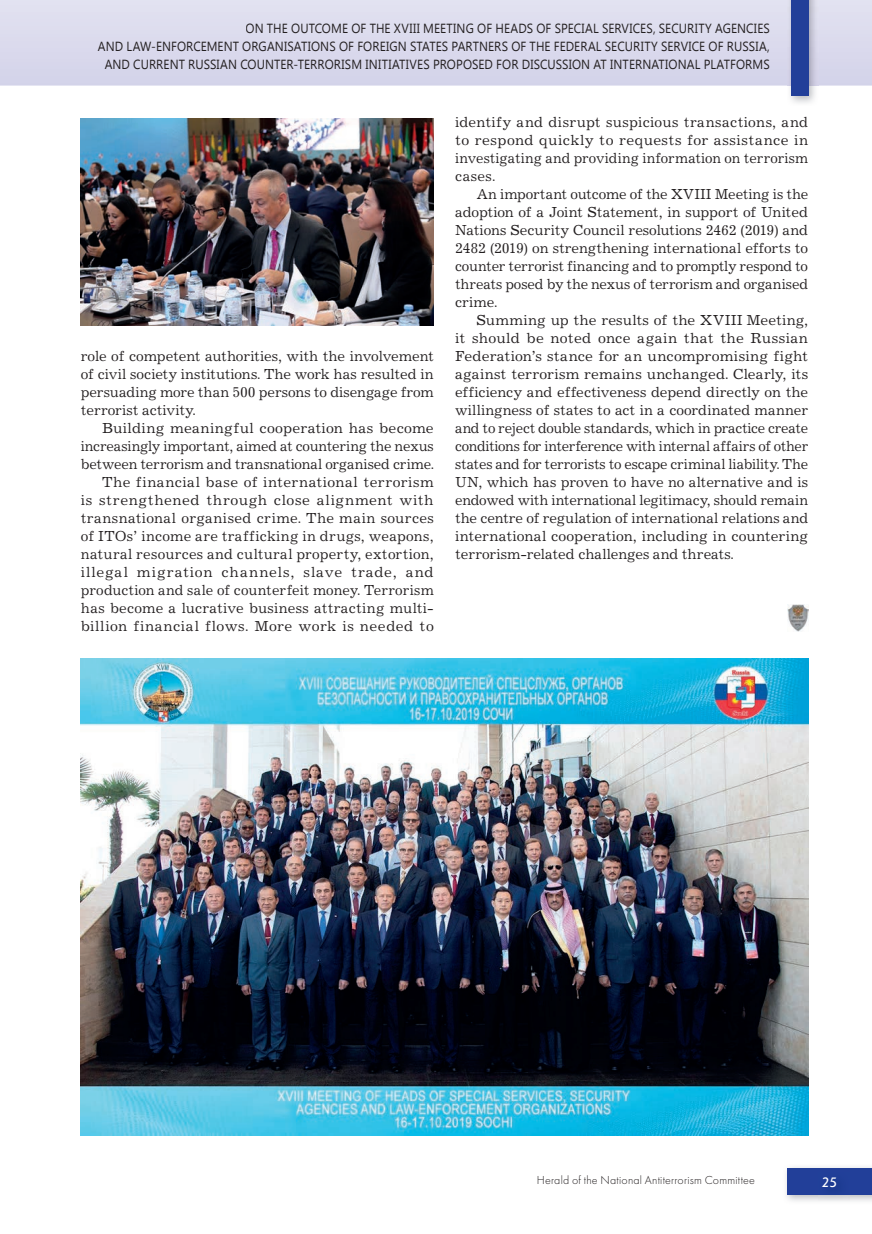
<style>
.page{position:relative;width:872px;height:1234px;background:#fff}
.page>*{position:absolute;margin:0;border:0;box-sizing:border-box;transform-origin:0 0}
.t1{font:15px "Journal C";color:#231f20}
.t2{font:15px "Journal C";letter-spacing:.02em;color:#231f20}
.t3{font:15px "Journal C";letter-spacing:.03em;color:#231f20}
.t4{font:15px "Journal C";letter-spacing:-.02em;color:#231f20}
.t5{font:15px "Journal C";letter-spacing:.025em;color:#231f20}
.t6{font:15px "Journal C";letter-spacing:.035em;color:#231f20}
.t7{font:15px "Journal C";letter-spacing:.04em;color:#231f20}
.t8{font:15px "Journal C";letter-spacing:.055em;color:#231f20}
.t9{font:14.25px "Journal Sans C";color:#fff}
.t10{font:13.2px/18px "Segoe UI";letter-spacing:.01em;color:#231f20;text-align:right;scale:.91 1}
.t11{font:12px "Futura Light C";letter-spacing:.015em;color:#231f20}
</style>
<div class="page">
<img style="left:81px;top:118px;width:353px;height:207px">
<img style="left:81px;top:658px;width:727px;height:477px">
<img style="left:787px;top:604px;width:21px;height:27px">
<img style="left:786px;top:1172px;width:86px;height:29px">
<div style="left:787px;top:1167px;width:85px;height:26px;background:#223f99"></div>
<div style="left:0;top:0;width:872px;height:86px;background:#dcdbed"></div>
<img style="left:787px;top:0;width:31px;height:103px">
<div style="left:791px;top:0;width:17px;height:96px;background:#223f99"></div>
<img style="left:818px;top:1193px;width:31px;height:6px">
<div style="left:246px;top:23px;width:524px;height:11px;background:#deddee"></div>
<div style="left:98px;top:41px;width:672px;height:11px;background:#dbdaed"></div>
<div style="left:105px;top:59px;width:664px;height:10px;background:#d7d6eb"></div>
<p class="t10" style="left:98px;top:18px;width:740px">ON THE OUTCOME OF THE XVIII MEETING OF HEADS OF SPECIAL SERVICES, SECURITY AGENCIES<br>AND LAW-ENFORCEMENT ORGANISATIONS OF FOREIGN STATES PARTNERS OF THE FEDERAL SECURITY SERVICE OF RUSSIA,<br>AND CURRENT RUSSIAN COUNTER-TERRORISM INITIATIVES PROPOSED FOR DISCUSSION AT INTERNATIONAL PLATFORMS</p>
<p class="t1" style="left:81px;top:351px;width:354px">role of competent authorities, with the involvement</p>
<p class="t1" style="left:81px;top:369px;width:354px">of civil society institutions. The work has resulted in</p>
<p class="t1" style="left:81px;top:387px;width:354px">persuading more than 500 persons to disengage from</p>
<p class="t1" style="left:81px;top:405px;width:116px">terrorist activity.</p>
<p class="t1" style="left:102px;top:423px;width:333px">Building meaningful cooperation has become</p>
<p class="t1" style="left:81px;top:441px;width:354px">increasingly important, aimed at countering the nexus</p>
<p class="t1" style="left:81px;top:459px;width:354px">between terrorism and transnational organised crime.</p>
<p class="t3" style="left:102px;top:477px;width:333px">The financial base of international terrorism</p>
<p class="t7" style="left:81px;top:495px;width:354px">is strengthened through close alignment with</p>
<p class="t5" style="left:81px;top:513px;width:354px">transnational organised crime. The main sources</p>
<p class="t2" style="left:81px;top:531px;width:354px">of ITOs’ income are trafficking in drugs, weapons,</p>
<p class="t2" style="left:81px;top:549px;width:354px">natural resources and cultural property, extortion,</p>
<p class="t8" style="left:81px;top:567px;width:354px">illegal migration channels, slave trade, and</p>
<p class="t1" style="left:81px;top:585px;width:354px">production and sale of counterfeit money. Terrorism</p>
<p class="t2" style="left:81px;top:603px;width:354px">has become a lucrative business attracting multi-</p>
<p class="t6" style="left:81px;top:621px;width:354px">billion financial flows. More work is needed to</p>
<p class="t2" style="left:455px;top:117px;width:354px">identify and disrupt suspicious transactions, and</p>
<p class="t3" style="left:455px;top:135px;width:354px">to respond quickly to requests for assistance in</p>
<p class="t1" style="left:455px;top:153px;width:354px">investigating and providing information on terrorism</p>
<p class="t1" style="left:455px;top:171px;width:41px">cases.</p>
<p class="t1" style="left:476px;top:189px;width:333px">An important outcome of the XVIII Meeting is the</p>
<p class="t1" style="left:455px;top:207px;width:354px">adoption of a Joint Statement, in support of United</p>
<p class="t1" style="left:455px;top:225px;width:354px">Nations Security Council resolutions 2462 (2019) and</p>
<p class="t1" style="left:455px;top:243px;width:354px">2482 (2019) on strengthening international efforts to</p>
<p class="t1" style="left:455px;top:261px;width:354px">counter terrorist financing and to promptly respond to</p>
<p class="t1" style="left:455px;top:279px;width:354px">threats posed by the nexus of terrorism and organised</p>
<p class="t1" style="left:455px;top:297px;width:43px">crime.</p>
<p class="t1" style="left:476px;top:315px;width:333px">Summing up the results of the XVIII Meeting,</p>
<p class="t2" style="left:455px;top:333px;width:354px">it should be noted once again that the Russian</p>
<p class="t1" style="left:455px;top:351px;width:354px">Federation’s stance for an uncompromising fight</p>
<p class="t1" style="left:455px;top:369px;width:354px">against terrorism remains unchanged. Clearly, its</p>
<p class="t1" style="left:455px;top:387px;width:354px">efficiency and effectiveness depend directly on the</p>
<p class="t1" style="left:455px;top:405px;width:354px">willingness of states to act in a coordinated manner</p>
<p class="t1" style="left:455px;top:423px;width:354px">and to reject double standards, which in practice create</p>
<p class="t4" style="left:455px;top:441px;width:354px">conditions for interference with internal affairs of other</p>
<p class="t1" style="left:455px;top:459px;width:354px">states and for terrorists to escape criminal liability. The</p>
<p class="t1" style="left:455px;top:477px;width:354px">UN, which has proven to have no alternative and is</p>
<p class="t1" style="left:455px;top:495px;width:354px">endowed with international legitimacy, should remain</p>
<p class="t1" style="left:455px;top:513px;width:354px">the centre of regulation of international relations and</p>
<p class="t1" style="left:455px;top:531px;width:354px">international cooperation, including in countering</p>
<p class="t1" style="left:455px;top:549px;width:280px">terrorism-related challenges and threats.</p>
<p class="t11" style="left:537px;top:1173px;width:220px">Herald of the National Antiterrorism Committee</p>
<p class="t9" style="left:822px;top:1176px;width:17px">25</p>
</div>
